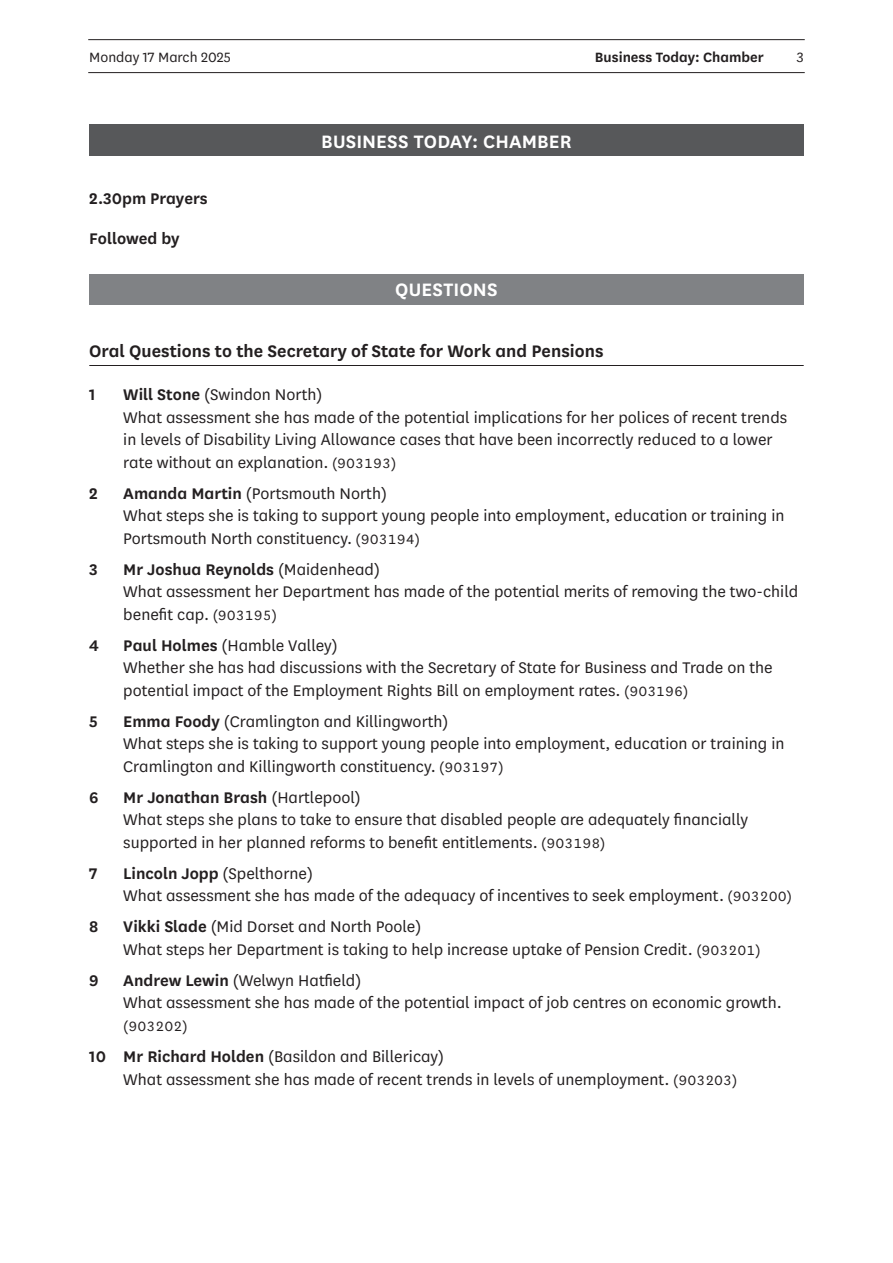
<style>
.page{position:relative;width:893px;height:1263px;background:#fff}
.page>*{position:absolute;margin:0;border:0;box-sizing:border-box;transform-origin:0 0}
.Heading1Grey{font:21px "National LFSN Semibold";letter-spacing:.005em;color:#fff}
.Heading2Grey{font:21px "National LFSN Semibold";letter-spacing:.005em;color:#fff}
.Heading3Underlined{font:19.5px "National LFSN Semibold";color:#231f20}
.t1{font:18px/22.5px "National LFSN Book";color:#231f20}
.BoldTimingHeading{font:18px "National LFSN Semibold";color:#231f20}
.t2{font:15.75px "National LFSN Book";color:#231f20}
.t3{font:15.75px "National LFSN Semibold";color:#231f20}
.s1{font-family:"National LFSN Semibold"}
.s2{font-size:15.75px}
</style>
<div class="page">
<hr style="left:88px;top:72px;width:717px;height:1px;background:#231f20">
<hr style="left:88px;top:39px;width:717px;height:1px;background:#231f20">
<div style="left:89px;top:124px;width:715px;height:32px;background:#57585a"></div>
<div style="left:89px;top:274px;width:715px;height:31px;background:#808285"></div>
<hr style="left:89px;top:365px;width:715px;height:1px;background:#231f20">
<p class="t2" style="left:89px;top:47px;width:143px">Monday 17 March 2025</p>
<p class="t3" style="left:595px;top:46px;width:170px">Business Today: Chamber</p>
<p class="t2" style="left:797px;top:47px;width:8px">3</p>
<p class="BoldTimingHeading" style="left:89px;top:186px;width:120px">2.30pm Prayers</p>
<p class="BoldTimingHeading" style="left:89px;top:226px;width:92px">Followed by</p>
<h2 class="Heading1Grey" style="left:321px;top:127px;width:116px">BUSINESS TODAY</h2>
<h2 class="Heading1Grey" style="left:472px;top:127px;width:99px">: CHAMBER</h2>
<h2 class="Heading2Grey" style="left:395px;top:275px;width:104px">QUESTIONS</h2>
<h3 class="Heading3Underlined" style="left:89px;top:337px;width:516px">Oral Questions to the Secretary of State for Work and Pensions</h3>
<p class="BoldTimingHeading" style="left:89px;top:382px;width:8px">1</p>
<p class="t1" style="left:123px;top:383px;width:665px"><span class="s1">Will Stone</span> (Swindon North)<br>What assessment she has made of the potential implications for her polices of recent trends in levels of Disability Living Allowance cases that have been incorrectly reduced to a lower rate without an explanation. <span class="s2">(903193)</span></p>
<p class="BoldTimingHeading" style="left:89px;top:481px;width:10px">2</p>
<p class="t1" style="left:123px;top:481px;width:663px"><span class="s1">Amanda Martin</span> (Portsmouth North)<br>What steps she is taking to support young people into employment, education or training in<br>Portsmouth North constituency. <span class="s2">(903194)</span></p>
<p class="BoldTimingHeading" style="left:89px;top:557px;width:10px">3</p>
<p class="t1" style="left:123px;top:557px;width:676px"><span class="s1">Mr Joshua Reynolds</span> (Maidenhead)<br>What assessment her Department has made of the potential merits of removing the two-child benefit cap. <span class="s2">(903195)</span></p>
<p class="BoldTimingHeading" style="left:89px;top:633px;width:11px">4</p>
<p class="t1" style="left:123px;top:633px;width:651px"><span class="s1">Paul Holmes</span> (Hamble Valley)<br>Whether she has had discussions with the Secretary of State for Business and Trade on the potential impact of the Employment Rights Bill on employment rates. <span class="s2">(903196)</span></p>
<p class="BoldTimingHeading" style="left:89px;top:709px;width:10px">5</p>
<p class="t1" style="left:123px;top:709px;width:663px"><span class="s1">Emma Foody</span> (Cramlington and Killingworth)<br>What steps she is taking to support young people into employment, education or training in<br>Cramlington and Killingworth constituency. <span class="s2">(903197)</span></p>
<p class="BoldTimingHeading" style="left:89px;top:785px;width:11px">6</p>
<p class="t1" style="left:123px;top:785px;width:626px"><span class="s1">Mr Jonathan Brash</span> (Hartlepool)<br>What steps she plans to take to ensure that disabled people are adequately financially supported in her planned reforms to benefit entitlements. <span class="s2">(903198)</span></p>
<p class="BoldTimingHeading" style="left:89px;top:861px;width:10px">7</p>
<p class="t1" style="left:123px;top:861px;width:670px"><span class="s1">Lincoln Jopp</span> (Spelthorne)<br>What assessment she has made of the adequacy of incentives to seek employment. <span class="s2">(903200)</span></p>
<p class="BoldTimingHeading" style="left:89px;top:914px;width:11px">8</p>
<p class="t1" style="left:123px;top:915px;width:639px"><span class="s1">Vikki Slade</span> (Mid Dorset and North Poole)<br>What steps her Department is taking to help increase uptake of Pension Credit. <span class="s2">(903201)</span></p>
<p class="BoldTimingHeading" style="left:89px;top:968px;width:11px">9</p>
<p class="t1" style="left:123px;top:968px;width:660px"><span class="s1">Andrew Lewin</span> (Welwyn Hatfield)<br>What assessment she has made of the potential impact of job centres on economic growth.</p>
<p class="t2" style="left:123px;top:1016px;width:66px">(903202)</p>
<p class="t1" style="left:123px;top:1044px;width:616px;text-indent:-34px"><span class="s1">10 Mr Richard Holden</span> (Basildon and Billericay)<br>What assessment she has made of recent trends in levels of unemployment. <span class="s2">(903203)</span></p>
</div>
